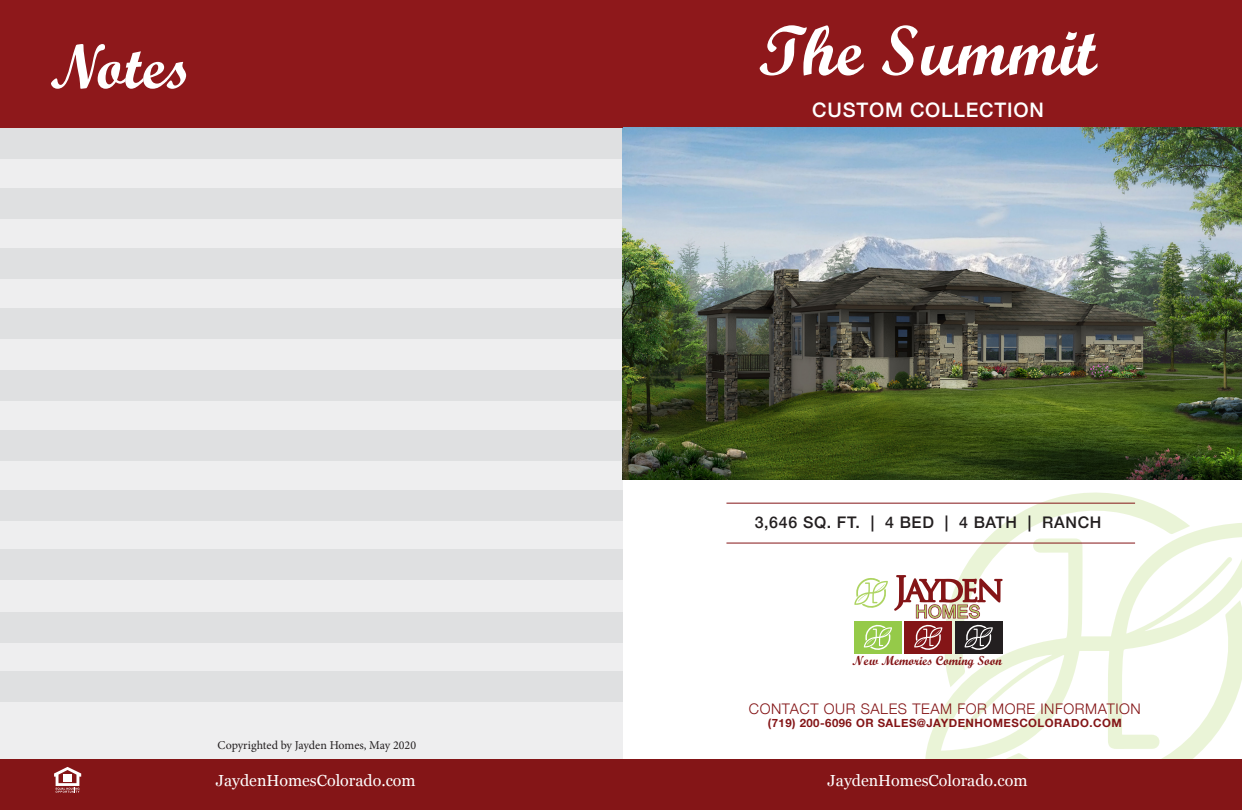
<style>
.page{position:relative;width:1242px;height:810px;background:#fff}
.page>*{position:absolute;margin:0;border:0;box-sizing:border-box;transform-origin:0 0}
.t1{font:700 71px "Script MT Std";color:#fff}
.t2{font:700 63.2px "Script MT Std";color:#fff}
.t3{font:500 20px "Helvetica Neue";letter-spacing:.04em;color:#fff}
.Map_Listing_Header{font:16px "Georgia";color:#fff}
.t4{font:500 16px "Helvetica Neue";letter-spacing:.04em;color:#231f20}
.t5{font:300 14.6px "Helvetica Neue";letter-spacing:.04em;color:#841517}
.t6{font:700 13.1px "Script MT Std";color:#841517}
.t7{font:12px "Minion Pro";letter-spacing:-.005em;color:#231f20}
.t8{font:700 11.4px "Helvetica Neue";letter-spacing:.04em;color:#841517}
</style>
<div class="page">
<div style="left:0;top:127px;width:622px;height:632px;background:#eeeeef"></div>
<svg style="left:925px;top:492px;width:317px;height:268px"></svg>
<div style="left:0;top:128px;width:622px;height:31px;background:#dfe0e1"></div>
<div style="left:0;top:188px;width:622px;height:31px;background:#dfe0e1"></div>
<div style="left:0;top:248px;width:622px;height:30px;background:#dfe0e1"></div>
<div style="left:0;top:308px;width:622px;height:30px;background:#dfe0e1"></div>
<div style="left:0;top:370px;width:622px;height:31px;background:#dfe0e1"></div>
<div style="left:0;top:430px;width:622px;height:30px;background:#dfe0e1"></div>
<div style="left:0;top:490px;width:622px;height:30px;background:#dfe0e1"></div>
<div style="left:0;top:550px;width:622px;height:30px;background:#dfe0e1"></div>
<div style="left:0;top:612px;width:622px;height:30px;background:#dfe0e1"></div>
<div style="left:0;top:672px;width:622px;height:30px;background:#dfe0e1"></div>
<div style="left:0;top:760px;width:1242px;height:50px;background:#841517"></div>
<img style="left:622px;top:127px;width:620px;height:352px">
<div style="left:622px;top:0;width:620px;height:127px;background:#8e181b"></div>
<div style="left:0;top:0;width:622px;height:127px;background:#8e181b"></div>
<svg style="left:54px;top:767px;width:27px;height:26px"></svg>
<svg style="left:854px;top:575px;width:210px;height:176px"></svg>
<hr style="left:726px;top:503px;width:409px;height:1px;background:#841517">
<hr style="left:726px;top:543px;width:409px;height:1px;background:#841517">
<p class="t2" style="left:49px;top:28px;width:144px">Notes</p>
<p class="t1" style="left:758px;top:7px;width:340px">The Summit</p>
<p class="t3" style="left:812px;top:94px;width:233px">CUSTOM COLLECTION</p>
<p class="t4" style="left:755px;top:510px;width:348px">3,646 SQ. FT. | 4 BED | 4 BATH | RANCH</p>
<p class="t6" style="left:852px;top:652px;width:152px">New Memories Coming Soon</p>
<p class="t7" style="left:218px;top:737px;width:200px">Copyrighted by Jayden Homes, May 2020</p>
<p class="t5" style="left:749px;top:697px;width:394px">CONTACT OUR SALES TEAM FOR MORE INFORMATION</p>
<p class="t8" style="left:768px;top:714px;width:355px">(719) 200-6096 OR SALES@JAYDENHOMESCOLORADO.COM</p>
<p class="Map_Listing_Header" style="left:216px;top:769px;width:201px">JaydenHomesColorado.com</p>
<p class="Map_Listing_Header" style="left:828px;top:769px;width:201px">JaydenHomesColorado.com</p>
</div>
